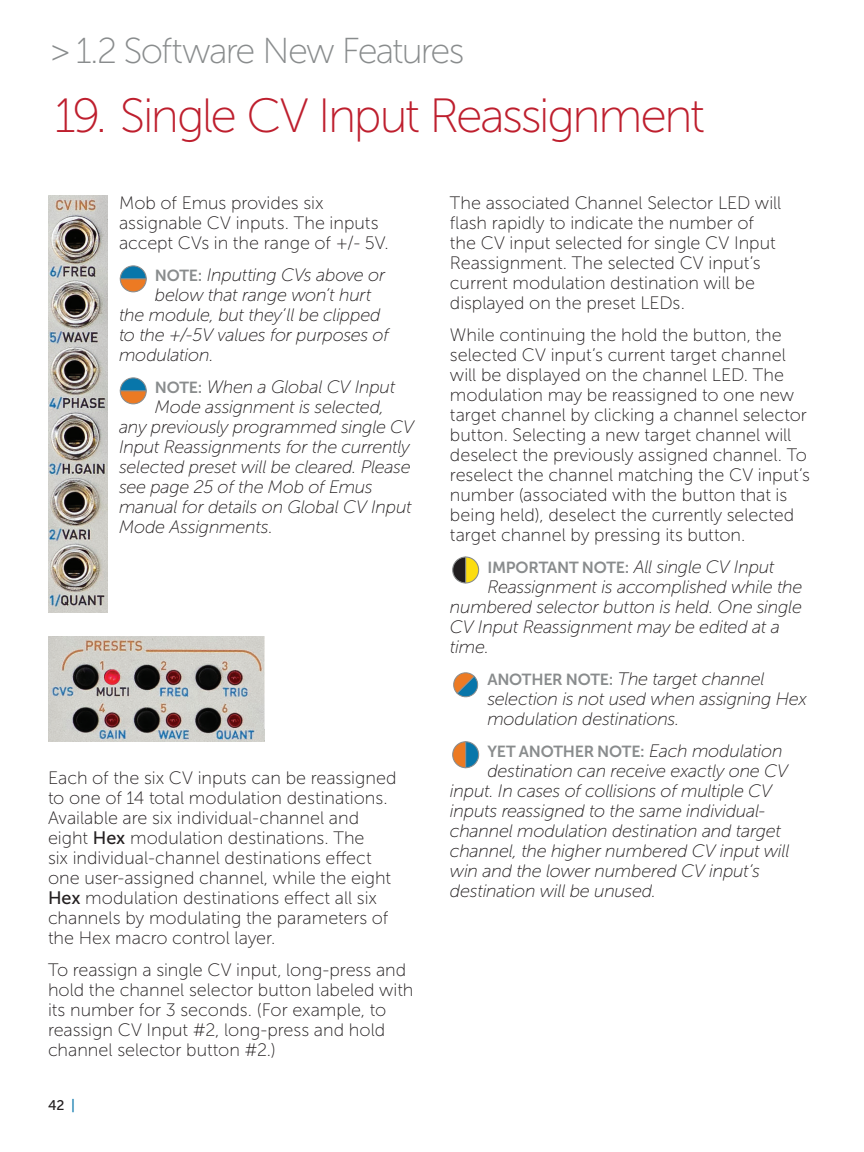
<style>
.page{position:relative;width:864px;height:1152px;background:#fff}
.page>*{position:absolute;margin:0;border:0;box-sizing:border-box;transform-origin:0 0}
.t1{font:48px "Museo Sans 100";letter-spacing:-.05em;color:#be1f2e}
.t2{font:36px "Museo Sans 100";letter-spacing:-.05em;color:#898c8d}
.t3{font:18px/20px "Museo Sans 100";color:#231f20}
.t4{font:italic 18px/20px "Museo Sans 100";letter-spacing:-.02em;color:#231f20}
.t5{font:16px "Museo Sans 700";letter-spacing:-.015em;color:#898c8d}
.t6{font:14px "Museo Sans 500";color:#231f20}
.s1{font-family:"Museo Sans 700";font-style:normal;font-size:16px;color:#898c8d}
.s2{font-family:"Museo Sans 500"}
.s3{color:#0876aa}
.s4{font-family:"Museo Sans 100";font-style:italic;font-size:18px;color:#231f20}
</style>
<div class="page">
<svg style="left:119px;top:265px;width:28px;height:28px"></svg>
<img style="left:48px;top:196px;width:59px;height:417px">
<img style="left:48px;top:636px;width:216px;height:106px">
<svg style="left:119px;top:377px;width:28px;height:28px"></svg>
<svg style="left:452px;top:556px;width:28px;height:28px"></svg>
<svg style="left:453px;top:672px;width:26px;height:26px"></svg>
<svg style="left:452px;top:741px;width:28px;height:28px"></svg>
<h2 class="t2" style="left:50px;top:32px;width:416px">&gt; 1.2 Software New Features</h2>
<h1 class="t1" style="left:54px;top:90px;width:652px">19. Single CV Input Reassignment</h1>
<p class="t3" style="left:119px;top:193px;width:271px">Mob of Emus provides six assignable CV inputs. The inputs accept CVs in the range of +/- 5V.</p>
<p class="t4" style="left:155px;top:265px;width:232px"><span class="s1">NOTE:</span> Inputting CVs above or</p>
<p class="t4" style="left:155px;top:285px;width:218px">below that range won’t hurt</p>
<p class="t4" style="left:119px;top:305px;width:263px">the module, but they’ll be clipped</p>
<p class="t4" style="left:119px;top:325px;width:271px">to the +/-5V values for purposes of</p>
<p class="t4" style="left:119px;top:345px;width:96px">modulation.</p>
<p class="t4" style="left:155px;top:377px;width:242px"><span class="s1">NOTE:</span> When a Global CV Input</p>
<p class="t4" style="left:155px;top:397px;width:231px">Mode assignment is selected,</p>
<p class="t4" style="left:119px;top:417px;width:296px">any previously programmed single CV</p>
<p class="t4" style="left:119px;top:437px;width:293px">Input Reassignments for the currently</p>
<p class="t4" style="left:119px;top:457px;width:293px">selected preset will be cleared. Please</p>
<p class="t4" style="left:119px;top:477px;width:255px">see page 25 of the Mob of Emus</p>
<p class="t4" style="left:119px;top:497px;width:294px">manual for details on Global CV Input</p>
<p class="t4" style="left:119px;top:517px;width:155px">Mode Assignments.</p>
<p class="t3" style="left:48px;top:768px;width:350px">Each of the six CV inputs can be reassigned to one of 14 total modulation destinations.<br>Available are six individual-channel and eight <span class="s2">Hex</span> modulation destinations. The<br>six individual-channel destinations effect one user-assigned channel, while the eight <span class="s2">Hex</span> modulation destinations effect all six channels by modulating the parameters of the Hex macro control layer.</p>
<p class="t3" style="left:48px;top:960px;width:367px">To reassign a single CV input, long-press and hold the channel selector button labeled with its number for 3 seconds. (For example, to reassign CV Input #2, long-press and hold channel selector button #2.)</p>
<p class="t6" style="left:48px;top:1098px;width:29px">42 <span class="s3">|</span></p>
<p class="t3" style="left:450px;top:193px;width:333px">The associated Channel Selector LED will flash rapidly to indicate the number of the CV input selected for single CV Input Reassignment. The selected CV input’s current modulation destination will be displayed on the preset LEDs.</p>
<p class="t3" style="left:450px;top:325px;width:362px">While continuing the hold the button, the selected CV input’s current target channel will be displayed on the channel LED. The modulation may be reassigned to one new target channel by clicking a channel selector button. Selecting a new target channel will deselect the previously assigned channel. To reselect the channel matching the CV input’s number (associated with the button that is being held), deselect the currently selected target channel by pressing its button.</p>
<p class="t4" style="left:487px;top:557px;width:289px"><span class="s1">IMPORTANT NOTE:</span> All single CV Input</p>
<p class="t4" style="left:487px;top:577px;width:317px">Reassignment is accomplished while the</p>
<p class="t4" style="left:450px;top:597px;width:353px">numbered selector button is held. One single</p>
<p class="t4" style="left:450px;top:617px;width:331px">CV Input Reassignment may be edited at a</p>
<p class="t4" style="left:450px;top:637px;width:41px">time.</p>
<p class="t4" style="left:487px;top:669px;width:321px"><span class="s1">ANOTHER NOTE:</span> The target channel selection is not used when assigning Hex modulation destinations.</p>
<p class="t5" style="left:487px;top:743px;width:297px">YET ANOTHER NOTE: <span class="s4">Each modulation</span></p>
<p class="t4" style="left:450px;top:761px;width:341px;text-indent:37px">destination can receive exactly one CV input. In cases of collisions of multiple CV inputs reassigned to the same individual&shy;channel modulation destination and target channel, the higher numbered CV input will win and the lower numbered CV input’s destination will be unused.</p>
</div>
